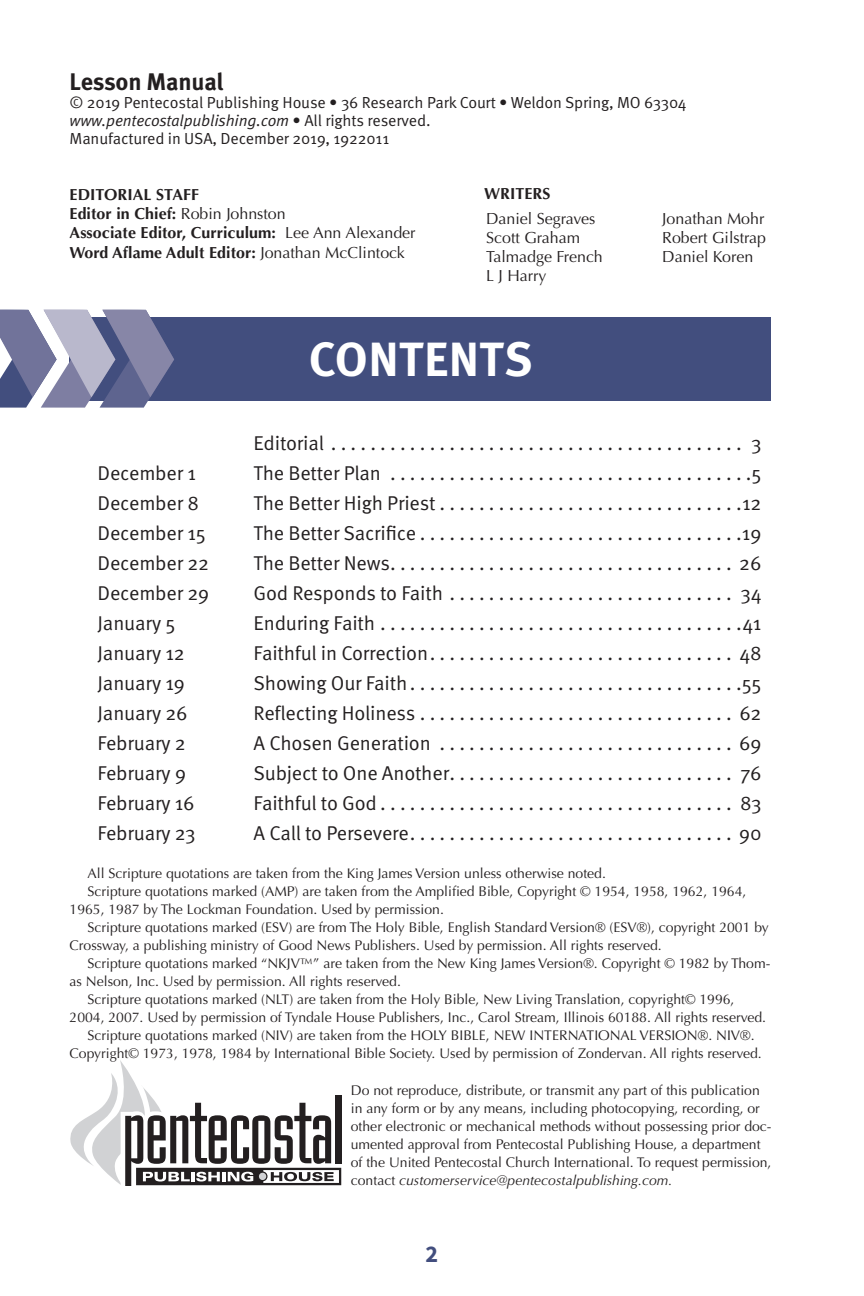
<style>
.page{position:relative;width:864px;height:1296px;background:#fff}
.page>*{position:absolute;margin:0;border:0;box-sizing:border-box;transform-origin:0 0}
.t1{font:700 48px "Meta Pro";letter-spacing:.01em;color:#fff}
.t2{font:700 24px "Meta Pro";letter-spacing:-.01em;color:#231f20}
.t3{font:700 24px "Source Sans Pro";color:#424e7e}
.t4{font:20px "Meta Pro Norm";letter-spacing:-.01em;color:#231f20}
.t5{font:700 16px/19.2px "Optima";letter-spacing:.005em;color:#231f20}
.t6{font:16px "Meta Pro Norm";letter-spacing:-.01em;color:#231f20}
.t7{font:16px/19.2px "Optima";color:#231f20}
.t8{font:16px "Meta Pro Norm Ita";letter-spacing:-.01em;color:#231f20}
.t9{font:14px/18px "Optima";color:#231f20}
.s1{font-family:"Meta Pro Norm"}
.s2{font-weight:400}
.s3{font-style:italic}
</style>
<div class="page">
<div style="left:70px;top:317px;width:701px;height:83px;background:#424e7e"></div>
<div style="left:336px;top:1095px;width:6px;height:68px;background:#231f20"></div>
<svg style="left:70px;top:1060px;width:267px;height:126px"></svg>
<div style="left:258px;top:1172px;width:9px;height:9px;background:#d1d2d4;border-radius:50%"></div>
<div style="left:258px;top:1171px;width:9px;height:10px;border:1px solid #231f20;border-radius:50%"></div>
<svg style="left:0;top:310px;width:174px;height:98px"></svg>
<h2 class="t2" style="left:70px;top:63px;width:155px">Lesson Manual</h2>
<p class="t6" style="left:70px;top:90px;width:618px">© 2019 Pentecostal Publishing House • 36 Research Park Court • Weldon Spring, MO 63304</p>
<p class="t8" style="left:70px;top:108px;width:360px">www.pentecostalpublishing.com <span class="s1">• All rights reserved.</span></p>
<p class="t6" style="left:70px;top:126px;width:321px">Manufactured in USA, December 2019, 1922011</p>
<p class="t5" style="left:70px;top:185px;width:348px">EDITORIAL STAFF<br>Editor in Chief: <span class="s2">Robin Johnston<br></span>Associate Editor, Curriculum: <span class="s2">Lee Ann Alexander </span>Word Aflame Adult Editor: <span class="s2">Jonathan McClintock</span></p>
<p class="t5" style="left:484px;top:184px;width:68px">WRITERS</p>
<p class="t7" style="left:486px;top:209px;width:118px">Daniel Segraves<br>Scott Graham<br>Talmadge French<br>L J Harry</p>
<p class="t7" style="left:662px;top:209px;width:105px;text-align:justify">Jonathan Mohr Robert Gilstrap Daniel Koren</p>
<h1 class="t1" style="left:309px;top:322px;width:225px">CONTENTS</h1>
<h3 class="t4" style="left:254px;top:428px;width:510px">Editorial . . . . . . . . . . . . . . . . . . . . . . . . . . . . . . . . . . . . . . . . . . 3</h3>
<h3 class="t4" style="left:98px;top:458px;width:100px">December 1</h3>
<h3 class="t4" style="left:254px;top:458px;width:510px">The Better Plan . . . . . . . . . . . . . . . . . . . . . . . . . . . . . . . . . . . . 5</h3>
<h3 class="t4" style="left:98px;top:488px;width:103px">December 8</h3>
<h3 class="t4" style="left:254px;top:488px;width:509px">The Better High Priest . . . . . . . . . . . . . . . . . . . . . . . . . . . . . . 12</h3>
<h3 class="t4" style="left:98px;top:518px;width:110px">December 15</h3>
<h3 class="t4" style="left:254px;top:518px;width:510px">The Better Sacrifice . . . . . . . . . . . . . . . . . . . . . . . . . . . . . . . . 19</h3>
<h3 class="t4" style="left:98px;top:548px;width:113px">December 22</h3>
<h3 class="t4" style="left:254px;top:548px;width:510px">The Better News . . . . . . . . . . . . . . . . . . . . . . . . . . . . . . . . . . . 26</h3>
<h3 class="t4" style="left:98px;top:578px;width:113px">December 29</h3>
<h3 class="t4" style="left:254px;top:578px;width:509px">God Responds to Faith . . . . . . . . . . . . . . . . . . . . . . . . . . . . . 34</h3>
<h3 class="t4" style="left:98px;top:608px;width:79px">January 5</h3>
<h3 class="t4" style="left:254px;top:608px;width:510px">Enduring Faith . . . . . . . . . . . . . . . . . . . . . . . . . . . . . . . . . . . . 41</h3>
<h3 class="t4" style="left:98px;top:638px;width:89px">January 12</h3>
<h3 class="t4" style="left:254px;top:638px;width:509px">Faithful in Correction . . . . . . . . . . . . . . . . . . . . . . . . . . . . . . . 48</h3>
<h3 class="t4" style="left:98px;top:668px;width:89px">January 19</h3>
<h3 class="t4" style="left:254px;top:668px;width:510px">Showing Our Faith . . . . . . . . . . . . . . . . . . . . . . . . . . . . . . . . . 55</h3>
<h3 class="t4" style="left:98px;top:698px;width:92px">January 26</h3>
<h3 class="t4" style="left:254px;top:698px;width:509px">Reflecting Holiness . . . . . . . . . . . . . . . . . . . . . . . . . . . . . . . . 62</h3>
<h3 class="t4" style="left:98px;top:728px;width:90px">February 2</h3>
<h3 class="t4" style="left:254px;top:728px;width:510px">A Chosen Generation . . . . . . . . . . . . . . . . . . . . . . . . . . . . . . 69</h3>
<h3 class="t4" style="left:98px;top:758px;width:90px">February 9</h3>
<h3 class="t4" style="left:254px;top:758px;width:509px">Subject to One Another . . . . . . . . . . . . . . . . . . . . . . . . . . . . . 76</h3>
<h3 class="t4" style="left:98px;top:788px;width:99px">February 16</h3>
<h3 class="t4" style="left:254px;top:788px;width:510px">Faithful to God . . . . . . . . . . . . . . . . . . . . . . . . . . . . . . . . . . . . 83</h3>
<h3 class="t4" style="left:98px;top:818px;width:100px">February 23</h3>
<h3 class="t4" style="left:254px;top:818px;width:510px">A Call to Persevere . . . . . . . . . . . . . . . . . . . . . . . . . . . . . . . . . 90</h3>
<p class="t9" style="left:88px;top:864px;width:520px">All Scripture quotations are taken from the King James Version unless otherwise noted.</p>
<p class="t9" style="left:88px;top:882px;width:660px">Scripture quotations marked (AMP) are taken from the Amplified Bible, Copyright © 1954, 1958, 1962, 1964,</p>
<p class="t9" style="left:70px;top:900px;width:376px">1965, 1987 by The Lockman Foundation. Used by permission.</p>
<p class="t9" style="left:88px;top:918px;width:683px">Scripture quotations marked (ESV) are from The Holy Bible, English Standard Version® (ESV®), copyright 2001 by</p>
<p class="t9" style="left:70px;top:937px;width:594px">Crossway, a publishing ministry of Good News Publishers. Used by permission. All rights reserved.</p>
<p class="t9" style="left:88px;top:955px;width:684px">Scripture quotations marked “NKJV™” are taken from the New King James Version®. Copyright © 1982 by Thom-</p>
<p class="t9" style="left:70px;top:973px;width:333px">as Nelson, Inc. Used by permission. All rights reserved.</p>
<p class="t9" style="left:88px;top:991px;width:648px">Scripture quotations marked (NLT) are taken from the Holy Bible, New Living Translation, copyright© 1996,</p>
<p class="t9" style="left:70px;top:1009px;width:698px">2004, 2007. Used by permission of Tyndale House Publishers, Inc., Carol Stream, Illinois 60188. All rights reserved.</p>
<p class="t9" style="left:88px;top:1027px;width:669px">Scripture quotations marked (NIV) are taken from the HOLY BIBLE, NEW INTERNATIONAL VERSION®. NIV®.</p>
<p class="t9" style="left:70px;top:1045px;width:694px">Copyright© 1973, 1978, 1984 by International Bible Society. Used by permission of Zondervan. All rights reserved.</p>
<p class="t9" style="left:351px;top:1081px;width:422px">Do not reproduce, distribute, or transmit any part of this publication in any form or by any means, including photocopying, recording, or other electronic or mechanical methods without possessing prior doc&shy;umented approval from Pentecostal Publishing House, a department of the United Pentecostal Church International. To request permission, contact <span class="s3">customerservice@pentecostalpublishing.com.</span></p>
<h2 class="t3" style="left:426px;top:1238px;width:14px">2</h2>
</div>
